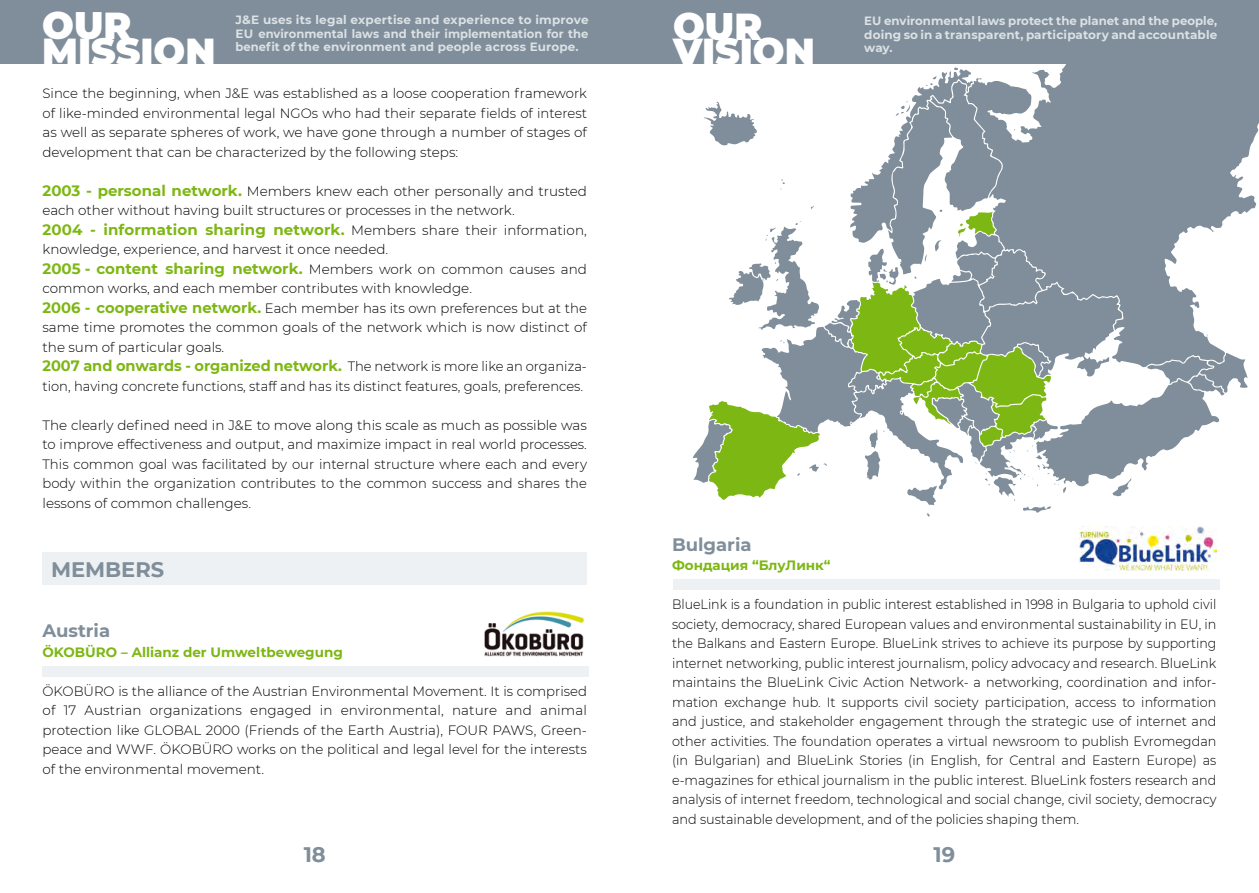
<style>
.page{position:relative;width:1259px;height:893px;background:#fff}
.page>*{position:absolute;margin:0;border:0;box-sizing:border-box;transform-origin:0 0}
.Default{font:900 37.5px "Montserrat";color:#fff}
.Default-2{font:700 21px "Montserrat";color:#7f8e9a}
.Default-3{font:700 18px "Montserrat";color:#7f8e9a}
.Default-4{font:700 15px "Montserrat";color:#7db713}
.Default-5{font:300 13.5px/19.5px "Montserrat";color:#000;text-align:justify}
.Default-6{font:300 13.5px/19.5px "Montserrat";color:#000;scale:.93 1}
.Default-7{font:700 13.5px "Montserrat";color:#7db713}
.Default-8{font:700 12px/13.5px "Montserrat";letter-spacing:.005em;color:#dbe1e5}
.s1{font-weight:700;font-size:15px;color:#7db713}
.s2{font-weight:300;font-size:13.5px;color:#000}
</style>
<div class="page">
<svg style="left:1064px;top:64px;width:195px;height:148px;fill:#7f8e9a"></svg>
<svg style="left:693px;top:67px;width:555px;height:450px"></svg>
<div style="left:0;top:0;width:1259px;height:64px;background:#7f8e9a"></div>
<div style="left:43px;top:553px;width:544px;height:32px;background:#eef1f3"></div>
<img style="left:484px;top:611px;width:100px;height:46px">
<img style="left:1079px;top:526px;width:137px;height:44px">
<div style="left:43px;top:666px;width:546px;height:11px;background:#eef1f3"></div>
<div style="left:673px;top:579px;width:546px;height:11px;background:#eef1f3"></div>
<p class="Default" style="left:42px;top:-2px;width:91px">OUR</p>
<p class="Default" style="left:42px;top:23px;width:175px">MISSION</p>
<p class="Default-8" style="left:235px;top:13px;width:354px;text-align:justify">J&amp;E uses its legal expertise and experience to improve EU environmental laws and their implementation for the benefit of the environment and people across Europe.</p>
<p class="Default-5" style="left:43px;top:83px;width:546px">Since the beginning, when J&amp;E was established as a loose cooperation framework of like-minded environmental legal NGOs who had their separate fields of interest as well as separate spheres of work, we have gone through a number of stages of development that can be characterized by the following steps:</p>
<p class="Default-5" style="left:43px;top:181px;width:546px"><span class="s1">2003 - personal network.</span> Members knew each other personally and trusted each other without having built structures or processes in the network.</p>
<p class="Default-4" style="left:43px;top:218px;width:546px">2004 - information sharing network. <span class="s2">Members share their information,</span></p>
<p class="Default-5" style="left:43px;top:239px;width:347px">knowledge, experience, and harvest it once needed.</p>
<p class="Default-5" style="left:43px;top:259px;width:546px"><span class="s1">2005 - content sharing network.</span> Members work on common causes and common works, and each member contributes with knowledge.</p>
<p class="Default-5" style="left:43px;top:298px;width:546px"><span class="s1">2006 - cooperative network.</span> Each member has its own preferences but at the same time promotes the common goals of the network which is now distinct of the sum of particular goals.</p>
<p class="Default-4" style="left:43px;top:355px;width:544px">2007 and onwards - organized network. <span class="s2">The network is more like an organiza-</span></p>
<p class="Default-5" style="left:43px;top:376px;width:542px">tion, having concrete functions, staff and has its distinct features, goals, preferences.</p>
<p class="Default-5" style="left:43px;top:415px;width:546px">The clearly defined need in J&amp;E to move along this scale as much as possible was to improve effectiveness and output, and maximize impact in real world processes.<br>This common goal was facilitated by our internal structure where each and every body within the organization contributes to the common success and shares the lessons of common challenges.</p>
<p class="Default-2" style="left:51px;top:555px;width:115px">MEMBERS</p>
<p class="Default-3" style="left:43px;top:618px;width:69px">Austria</p>
<p class="Default-7" style="left:43px;top:642px;width:302px">ÖKOBÜRO – Allianz der Umweltbewegung</p>
<p class="Default-5" style="left:43px;top:681px;width:546px;text-align:left">ÖKOBÜRO is the alliance of the Austrian Environmental Movement. It is comprised of 17 Austrian organizations engaged in environmental, nature and animal protection like GLOBAL 2000 (Friends of the Earth Austria), FOUR PAWS, Green&shy;peace and WWF. ÖKOBÜRO works on the political and legal level for the interests of the environmental movement.</p>
<p class="Default" style="left:673px;top:-2px;width:91px">OUR</p>
<p class="Default" style="left:673px;top:24px;width:143px">VISION</p>
<p class="Default-8" style="left:864px;top:40px;width:30px">way.</p>
<p class="Default-8" style="left:864px;top:13px;width:354px">EU environmental laws protect the planet and the people, doing so in a transparent, participatory and accountable</p>
<p class="Default-3" style="left:672px;top:531px;width:81px">Bulgaria</p>
<p class="Default-7" style="left:672px;top:556px;width:160px">Фондация “БлуЛинк“</p>
<p class="Default-6" style="left:672px;top:594px;width:587px">BlueLink is a foundation in public interest established in 1998 in Bulgaria to uphold civil society, democracy, shared European values and environmental sustainability in EU, in the Balkans and Eastern Europe. BlueLink strives to achieve its purpose by supporting internet networking, public interest journalism, policy advocacy and research. BlueLink maintains the BlueLink Civic Action Network- a networking, coordination and infor&shy;mation exchange hub. It supports civil society participation, access to information and justice, and stakeholder engagement through the strategic use of internet and other activities. The foundation operates a virtual newsroom to publish Evromegdan (in Bulgarian) and BlueLink Stories (in English, for Central and Eastern Europe) as e-magazines for ethical journalism in the public interest. BlueLink fosters research and analysis of internet freedom, technological and social change, civil society, democracy and sustainable development, and of the policies shaping them.</p>
<h2 class="Default-2" style="left:304px;top:840px;width:24px">18</h2>
<h2 class="Default-2" style="left:933px;top:840px;width:23px">19</h2>
</div>
